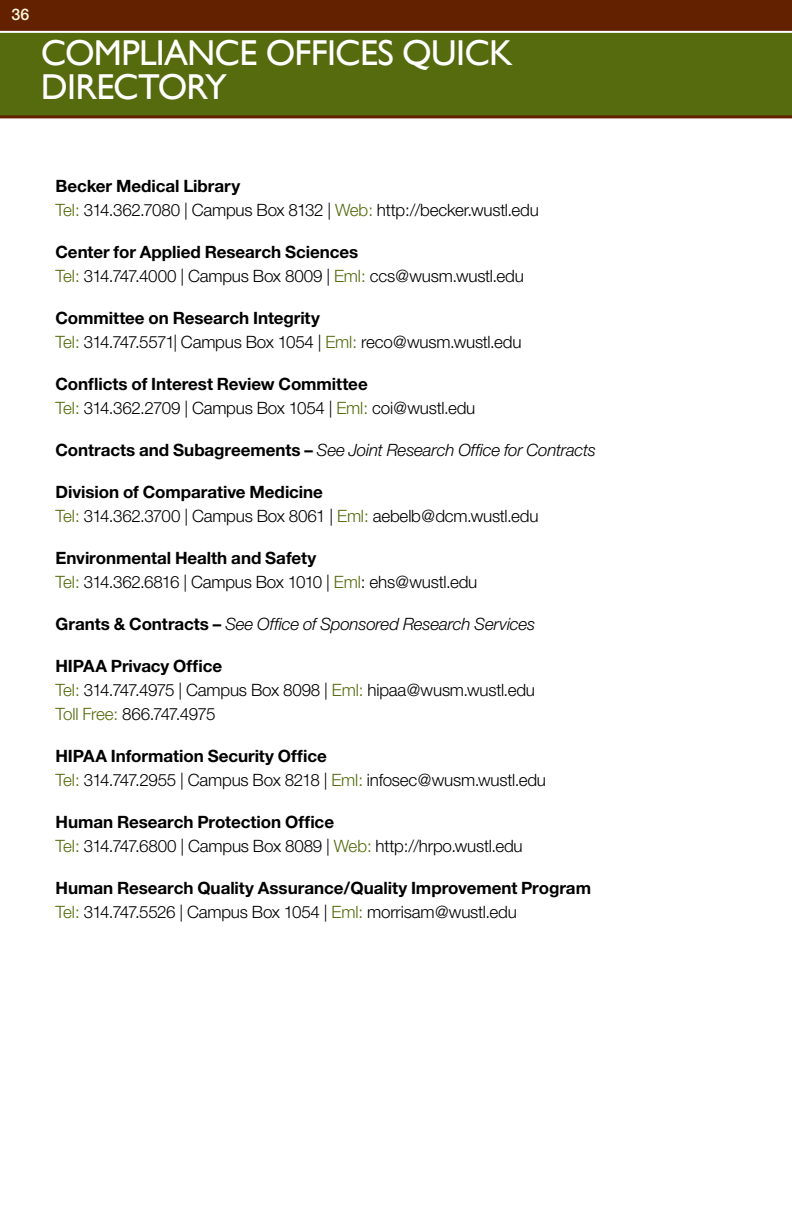
<style>
.page{position:relative;width:792px;height:1224px;background:#fff}
.page>*{position:absolute;margin:0;border:0;box-sizing:border-box;transform-origin:0 0}
.Section_Headline{font:36px/34px "Gill Sans";letter-spacing:-.02em;color:#fff}
.COQD_Contact_Info{font:300 17px "Helvetica Neue";letter-spacing:-.015em;color:#000}
.COQD_Office_Name{font:700 17px "Helvetica Neue";letter-spacing:-.005em;color:#000}
.COQD_Office_Name-2{font:italic 300 17px "Helvetica Neue";letter-spacing:-.015em;color:#000}
.Contact_Bold{font:500 16px "Helvetica Neue";color:#fef8dd}
.s1{color:#556b0e}
.s2{font-weight:700;font-style:normal}
</style>
<div class="page">
<div style="left:0;top:0;width:792px;height:72px;background:#642100"></div>
<div style="left:0;top:32px;width:792px;height:85px;background:#556b0e"></div>
<hr style="left:0;top:31px;width:792px;height:2px;background:#fff">
<hr style="left:0;top:115px;width:792px;height:3px;background:#642100">
<p class="Contact_Bold" style="left:12px;top:5px;width:19px">36</p>
<p class="Section_Headline" style="left:41px;top:36px;width:474px">COMPLIANCE OFFICES QUICK<br>DIRECTORY</p>
<p class="COQD_Office_Name" style="left:56px;top:176px;width:186px">Becker Medical Library</p>
<p class="COQD_Contact_Info" style="left:56px;top:200px;width:485px"><span class="s1">Tel:</span> 314.362.7080 | Campus Box 8132 | <span class="s1">Web:</span> http://becker.wustl.edu</p>
<p class="COQD_Office_Name" style="left:56px;top:242px;width:304px">Center for Applied Research Sciences</p>
<p class="COQD_Contact_Info" style="left:56px;top:266px;width:470px"><span class="s1">Tel:</span> 314.747.4000 | Campus Box 8009 | <span class="s1">Eml:</span> ccs@wusm.wustl.edu</p>
<p class="COQD_Office_Name" style="left:56px;top:308px;width:266px">Committee on Research Integrity</p>
<p class="COQD_Contact_Info" style="left:56px;top:332px;width:468px"><span class="s1">Tel:</span> 314.747.5571| Campus Box 1054 | <span class="s1">Eml:</span> reco@wusm.wustl.edu</p>
<p class="COQD_Office_Name" style="left:56px;top:374px;width:314px">Conflicts of Interest Review Committee</p>
<p class="COQD_Contact_Info" style="left:56px;top:398px;width:421px"><span class="s1">Tel:</span> 314.362.2709 | Campus Box 1054 | <span class="s1">Eml:</span> coi@wustl.edu</p>
<p class="COQD_Office_Name-2" style="left:56px;top:440px;width:542px"><span class="s2">Contracts and Subagreements –</span> See Joint Research Office for Contracts</p>
<p class="COQD_Office_Name" style="left:56px;top:482px;width:269px">Division of Comparative Medicine</p>
<p class="COQD_Contact_Info" style="left:56px;top:506px;width:485px"><span class="s1">Tel:</span> 314.362.3700 | Campus Box 8061 | <span class="s1">Eml:</span> aebelb@dcm.wustl.edu</p>
<p class="COQD_Office_Name" style="left:56px;top:548px;width:262px">Environmental Health and Safety</p>
<p class="COQD_Contact_Info" style="left:56px;top:572px;width:423px"><span class="s1">Tel:</span> 314.362.6816 | Campus Box 1010 | <span class="s1">Eml</span>: ehs@wustl.edu</p>
<p class="COQD_Office_Name-2" style="left:56px;top:614px;width:481px"><span class="s2">Grants &amp; Contracts –</span> See Office of Sponsored Research Services</p>
<p class="COQD_Office_Name" style="left:56px;top:656px;width:168px">HIPAA Privacy Office</p>
<p class="COQD_Contact_Info" style="left:56px;top:680px;width:481px"><span class="s1">Tel:</span> 314.747.4975 | Campus Box 8098 | <span class="s1">Eml:</span> hipaa@wusm.wustl.edu</p>
<p class="COQD_Contact_Info" style="left:56px;top:704px;width:162px"><span class="s1">Toll Free:</span> 866.747.4975</p>
<p class="COQD_Office_Name" style="left:56px;top:746px;width:273px">HIPAA Information Security Office</p>
<p class="COQD_Contact_Info" style="left:56px;top:770px;width:492px"><span class="s1">Tel:</span> 314.747.2955 | Campus Box 8218 | <span class="s1">Eml:</span> infosec@wusm.wustl.edu</p>
<p class="COQD_Office_Name" style="left:56px;top:812px;width:280px">Human Research Protection Office</p>
<p class="COQD_Contact_Info" style="left:56px;top:836px;width:469px"><span class="s1">Tel:</span> 314.747.6800 | Campus Box 8089 | <span class="s1">Web:</span> http://hrpo.wustl.edu</p>
<p class="COQD_Office_Name" style="left:56px;top:878px;width:537px">Human Research Quality Assurance/Quality Improvement Program</p>
<p class="COQD_Contact_Info" style="left:56px;top:902px;width:463px"><span class="s1">Tel:</span> 314.747.5526 | Campus Box 1054 | <span class="s1">Eml:</span> morrisam@wustl.edu</p>
</div>
